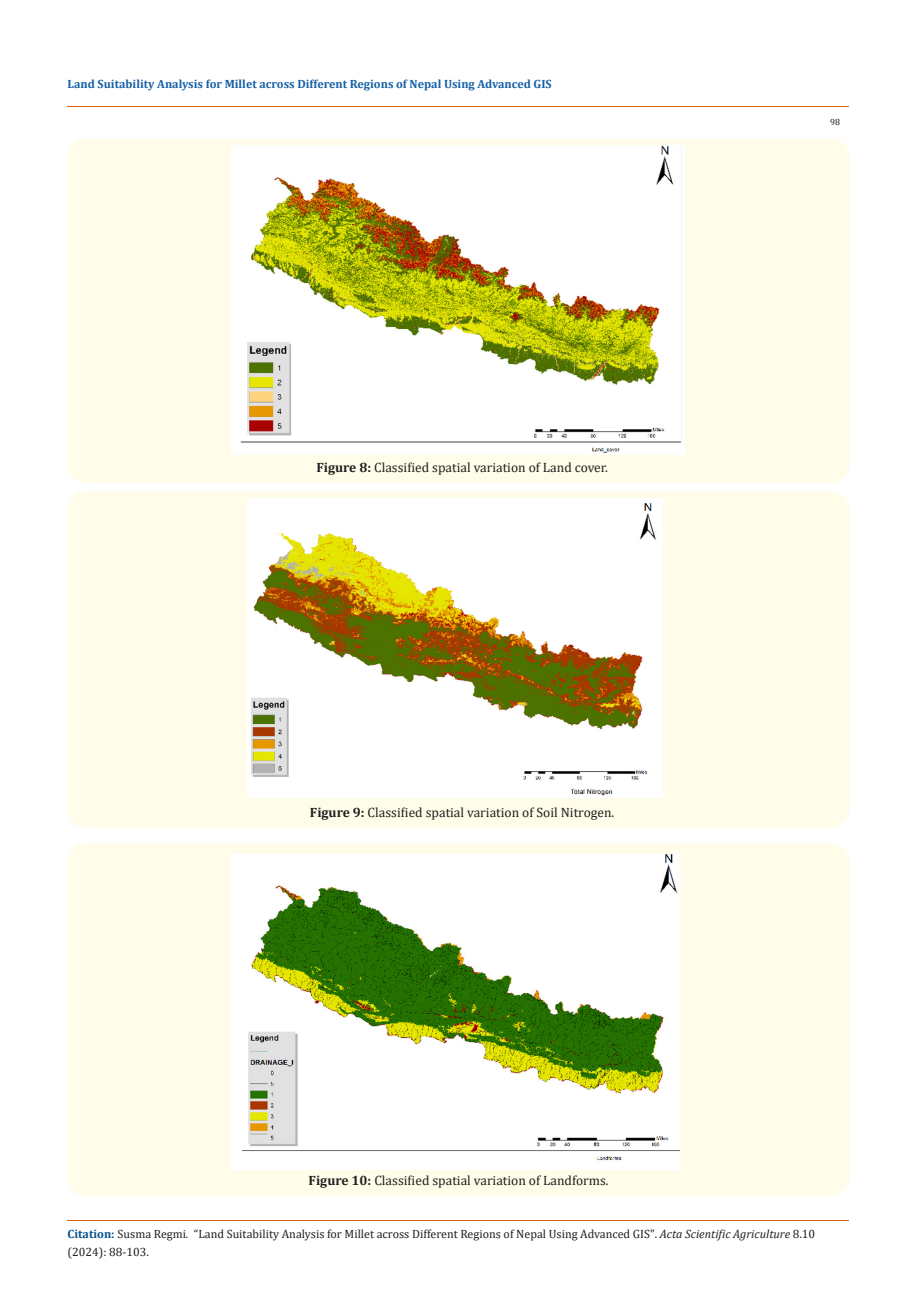
<style>
.page{position:relative;width:917px;height:1314px;background:#fff}
.page>*{position:absolute;margin:0;border:0;box-sizing:border-box;transform-origin:0 0}
.t1{font:13.5px "Cambria";color:#231f20}
.t2{font:12px/18px "Cambria";color:#231f20}
.t3{font:700 12px "Cambria";color:#1560a6}
.t4{font:9px "Cambria";color:#231f20}
.s1{font-weight:700}
.s2{font-weight:700;color:#035089}
.s3{font-style:italic}
</style>
<div class="page">
<hr style="left:67px;top:107px;width:782px;height:1px;background:#e05d1a">
<div style="left:67px;top:139px;width:782px;height:344px;background:#fffde9;border-radius:18px"></div>
<div style="left:67px;top:491px;width:782px;height:337px;background:#fffde9;border-radius:18px"></div>
<div style="left:68px;top:843px;width:781px;height:353px;background:#fffde9;border-radius:18px"></div>
<img style="left:231px;top:146px;width:454px;height:308px">
<img style="left:247px;top:499px;width:415px;height:298px">
<img style="left:231px;top:854px;width:448px;height:316px">
<hr style="left:67px;top:1221px;width:782px;height:1px;background:#e05d1a">
<p class="t3" style="left:67px;top:76px;width:485px">Land Suitability Analysis for Millet across Different Regions of Nepal Using Advanced GIS</p>
<p class="t1" style="left:316px;top:459px;width:293px"><span class="s1">Figure 8:</span> Classified spatial variation of Land cover.</p>
<p class="t1" style="left:310px;top:804px;width:306px"><span class="s1">Figure 9:</span> Classified spatial variation of Soil Nitrogen.</p>
<p class="t4" style="left:830px;top:117px;width:11px">98</p>
<p class="t1" style="left:308px;top:1172px;width:301px"><span class="s1">Figure 10:</span> Classified spatial variation of Landforms.</p>
<p class="t2" style="left:68px;top:1225px;width:749px"><span class="s2">Citation:</span> Susma Regmi<span class="s3">.</span> “Land Suitability Analysis for Millet across Different Regions of Nepal Using Advanced GIS". <span class="s3">Acta Scientific Agriculture</span> 8.10 (2024): 88-103.</p>
</div>
